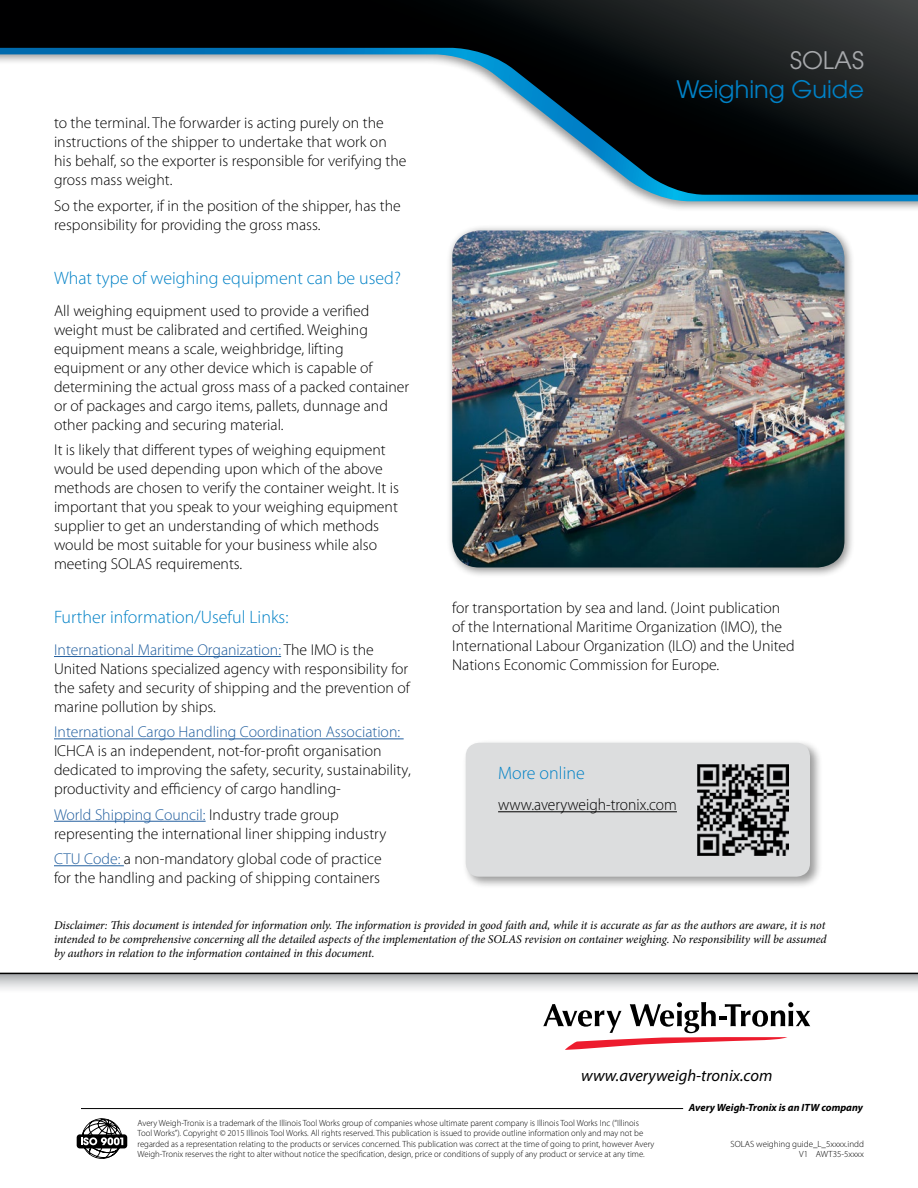
<style>
.page{position:relative;width:918px;height:1188px;background:#fff}
.page>*{position:absolute;margin:0;border:0;box-sizing:border-box;transform-origin:0 0}
.t1{font:24px "ITC Avant Garde Std";color:#0081c6}
.t2{font:24px "ITC Avant Garde Std";color:#a7a9ac}
.t3{font:300 18px "Myriad Pro";color:#0081c6}
.t4{font:italic 16.5px "Myriad Pro";color:#000}
.t5{font:300 16.5px "Myriad Pro";color:#000;scale:.94 1}
.t6{font:300 15.75px/18.9px "Myriad Pro";color:#000}
.t7{font:300 15.75px "Myriad Pro";color:#215e9e}
.t8{font:italic 12px/14.4px "Minion Pro";letter-spacing:-.01em;color:#000;text-align:justify}
.t9{font:italic 700 10.5px "Myriad Pro";color:#000}
.t10{font:300 9px/10.5px "Myriad Pro";color:#000}
.s1{color:#215e9e}
</style>
<div class="page">
<hr style="left:54px;top:656px;width:227px;height:1px;background:#215e9e">
<hr style="left:54px;top:738px;width:350px;height:1px;background:#215e9e">
<hr style="left:54px;top:821px;width:152px;height:1px;background:#215e9e">
<hr style="left:54px;top:865px;width:70px;height:1px;background:#215e9e">
<div style="left:0;top:0;width:918px;height:212px;background:#000;opacity:.4"></div>
<svg style="left:0;top:0;width:918px;height:48px;background:#0f1011"></svg>
<svg style="left:0;top:48px;width:918px;height:153px"></svg>
<svg style="left:0;top:974px;width:918px;height:15px;background:#cecfd1"></svg>
<hr style="left:0;top:973px;width:918px;height:1px;background:#000">
<div style="left:77px;top:1134px;width:50px;height:14px;background:#000;border-radius:3px"></div>
<svg style="left:81px;top:1118px;width:42px;height:41px"></svg>
<svg style="left:543px;top:1002px;width:267px;height:48px"></svg>
<hr style="left:81px;top:1108px;width:602px;height:1px;background:#000">
<div style="left:463px;top:739px;width:360px;height:151px;background:#000;opacity:.4"></div>
<div style="left:466px;top:743px;width:344px;height:134px;background:#dcddde;border-radius:14px"></div>
<img style="left:697px;top:764px;width:91px;height:91px">
<hr style="left:498px;top:811px;width:179px;height:1px;background:#000">
<div style="left:447px;top:224px;width:408px;height:354px;background:#000;opacity:.45"></div>
<img style="left:452px;top:231px;width:392px;height:337px">
<p class="t6" style="left:54px;top:114px;width:354px">to the terminal. The forwarder is acting purely on the instructions of the shipper to undertake that work on his behalf, so the exporter is responsible for verifying the gross mass weight.</p>
<p class="t6" style="left:54px;top:196px;width:348px">So the exporter, if in the position of the shipper, has the responsibility for providing the gross mass.</p>
<p class="t3" style="left:54px;top:267px;width:348px">What type of weighing equipment can be used?</p>
<p class="t6" style="left:54px;top:301px;width:357px">All weighing equipment used to provide a verified weight must be calibrated and certified. Weighing equipment means a scale, weighbridge, lifting equipment or any other device which is capable of determining the actual gross mass of a packed container or of packages and cargo items, pallets, dunnage and other packing and securing material.</p>
<p class="t6" style="left:54px;top:440px;width:347px">It is likely that different types of weighing equipment would be used depending upon which of the above methods are chosen to verify the container weight. It is important that you speak to your weighing equipment supplier to get an understanding of which methods would be most suitable for your business while also meeting SOLAS requirements.</p>
<p class="t3" style="left:54px;top:606px;width:236px">Further information/Useful Links:</p>
<p class="t6" style="left:54px;top:640px;width:357px"><span class="s1">International Maritime Organization:</span> The IMO is the United Nations specialized agency with responsibility for the safety and security of shipping and the prevention of marine pollution by ships.</p>
<p class="t7" style="left:54px;top:723px;width:348px">International Cargo Handling Coordination Association:</p>
<p class="t6" style="left:54px;top:741px;width:358px">ICHCA is an independent, not-for-profit organisation dedicated to improving the safety, security, sustainability, productivity and efficiency of cargo handling-</p>
<p class="t6" style="left:54px;top:805px;width:334px"><span class="s1">World Shipping Council:</span> Industry trade group representing the international liner shipping industry</p>
<p class="t6" style="left:54px;top:849px;width:329px"><span class="s1">CTU Code:</span> a non-mandatory global code of practice for the handling and packing of shipping containers</p>
<h1 class="t2" style="left:790px;top:45px;width:75px">SOLAS</h1>
<h1 class="t1" style="left:676px;top:74px;width:189px">Weighing Guide</h1>
<p class="t6" style="left:452px;top:598px;width:344px">for transportation by sea and land. (Joint publication of the International Maritime Organization (IMO), the International Labour Organization (ILO) and the United Nations Economic Commission for Europe.</p>
<p class="t3" style="left:498px;top:762px;width:88px">More online</p>
<p class="t5" style="left:498px;top:795px;width:192px">www.averyweigh-tronix.com</p>
<p class="t8" style="left:54px;top:918px;width:774px">Disclaimer: This document is intended for information only. The information is provided in good faith and, while it is accurate as far as the authors are aware, it is not intended to be comprehensive concerning all the detailed aspects of the implementation of the SOLAS revision on container weighing. No responsibility will be assumed by authors in relation to the information contained in this document.</p>
<p class="t4" style="left:581px;top:1065px;width:193px">www.averyweigh-tronix.com</p>
<p class="t9" style="left:689px;top:1101px;width:176px">Avery Weigh-Tronix is an ITW company</p>
<p class="t10" style="left:731px;top:1138px;width:135px;text-align:right">SOLAS weighing guide_L_5xxxx.indd<br>V1 AWT35-5xxxx</p>
<p class="t10" style="left:138px;top:1117px;width:518px">Avery Weigh-Tronix is a trademark of the Illinois Tool Works group of companies whose ultimate parent company is Illinois Tool Works Inc (“Illinois Tool Works”). Copyright © 2015 Illinois Tool Works. All rights reserved. This publication is issued to provide outline information only and may not be regarded as a representation relating to the products or services concerned. This publication was correct at the time of going to print, however Avery Weigh-Tronix reserves the right to alter without notice the specification, design, price or conditions of supply of any product or service at any time.</p>
</div>
